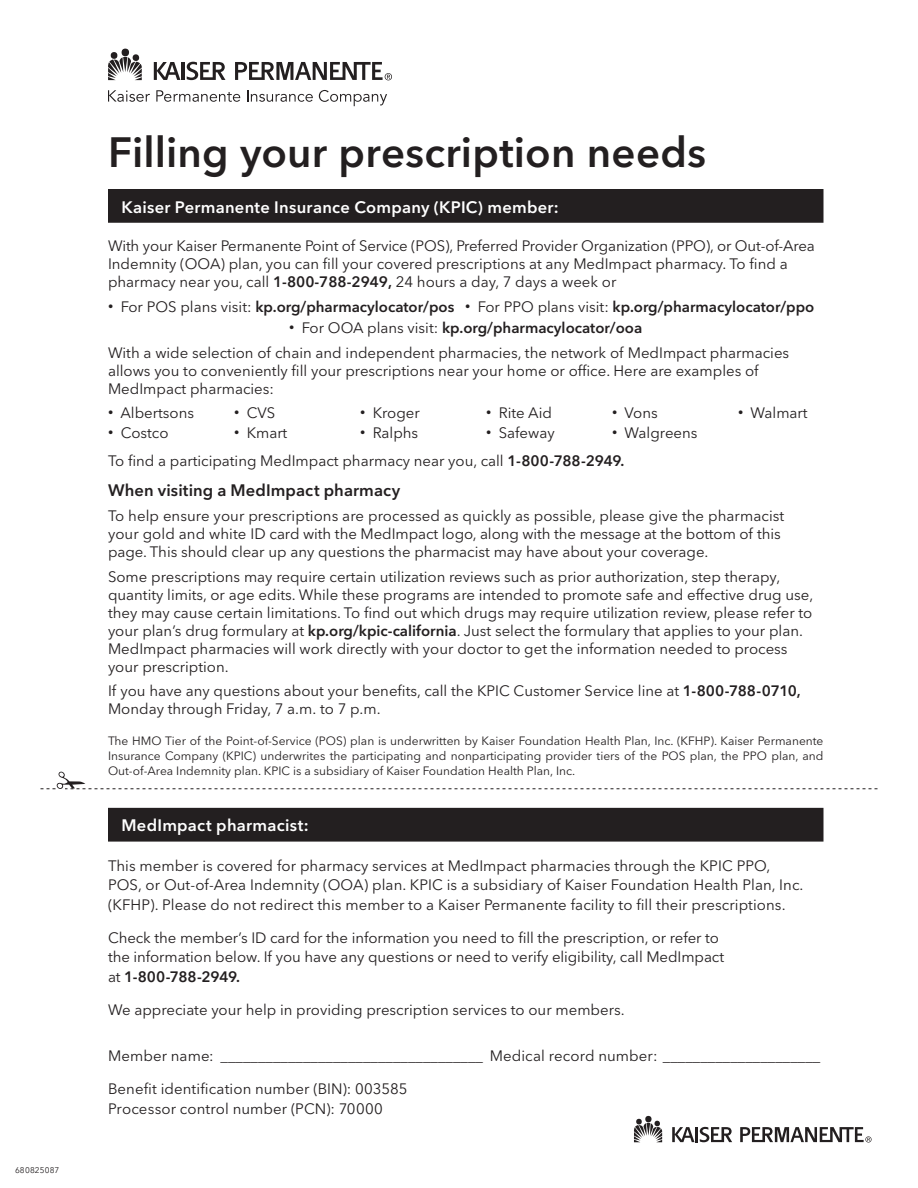
<style>
.page{position:relative;width:918px;height:1188px;background:#fff}
.page>*{position:absolute;margin:0;border:0;box-sizing:border-box;transform-origin:0 0}
.t1{font:600 42px "Avenir Next LT Pro";letter-spacing:.005em;color:#231f20}
.t2{font:600 16.5px "Avenir Next LT Pro";letter-spacing:.015em;color:#fff}
.t3{font:600 16.5px "Avenir Next LT Pro";letter-spacing:.005em;color:#231f20}
.t4{font:15px/18px "Avenir Next LT Pro";color:#231f20}
.t5{font:600 15px "Avenir Next LT Pro";color:#231f20}
.t6{font:12px/15px "Avenir Next LT Pro";color:#231f20;text-align:justify}
.t7{font:8.25px "Avenir Next LT Pro";letter-spacing:.02em;color:#231f20}
.s1{font-weight:600}
.s2{font-weight:400;font-size:10.5px}
.s3{font-weight:400}
.s4{font-size:10.5px}
</style>
<div class="page">
<div style="left:109px;top:190px;width:714px;height:32px;background:#231f20"></div>
<div style="left:108px;top:189px;width:716px;height:34px;border:2px solid #231f20"></div>
<svg style="left:108px;top:90px;width:42px;height:12px"></svg>
<svg style="left:156px;top:90px;width:84px;height:12px"></svg>
<svg style="left:247px;top:90px;width:66px;height:12px"></svg>
<svg style="left:319px;top:90px;width:68px;height:16px"></svg>
<svg style="left:108px;top:52px;width:34px;height:28px"></svg>
<div style="left:121px;top:49px;width:8px;height:7px;background:#231f20;border-radius:50%"></div>
<hr style="left:181px;top:62px;width:3px;height:18px;background:#231f20">
<svg style="left:154px;top:62px;width:26px;height:18px"></svg>
<svg style="left:187px;top:62px;width:38px;height:18px"></svg>
<svg style="left:235px;top:62px;width:157px;height:18px"></svg>
<div style="left:109px;top:809px;width:714px;height:32px;background:#231f20"></div>
<div style="left:108px;top:808px;width:716px;height:34px;border:2px solid #231f20"></div>
<svg style="left:40px;top:772px;width:838px;height:17px"></svg>
<svg style="left:634px;top:1118px;width:28px;height:24px"></svg>
<div style="left:645px;top:1116px;width:7px;height:6px;background:#231f20;border-radius:50%"></div>
<hr style="left:695px;top:1127px;width:3px;height:15px;background:#231f20">
<svg style="left:672px;top:1127px;width:22px;height:15px"></svg>
<svg style="left:700px;top:1127px;width:32px;height:15px"></svg>
<svg style="left:740px;top:1127px;width:132px;height:16px"></svg>
<p class="t7" style="left:15px;top:1165px;width:46px">680825087</p>
<h1 class="t1" style="left:108px;top:127px;width:600px">Filling your prescription needs</h1>
<h2 class="t2" style="left:121px;top:197px;width:439px">Kaiser Permanente Insurance Company (KPIC) member:</h2>
<p class="t4" style="left:108px;top:237px;width:708px">With your Kaiser Permanente Point of Service (POS), Preferred Provider Organization (PPO), or Out-of-Area<br>Indemnity (OOA) plan, you can fill your covered prescriptions at any MedImpact pharmacy. To find a pharmacy near you, call <span class="s1">1-800-788-2949,</span> 24 hours a day, 7 days a week or</p>
<p class="t5" style="left:108px;top:297px;width:348px"><span class="s2">•</span> <span class="s3">For POS plans visit:</span> kp.org/pharmacylocator/pos</p>
<p class="t5" style="left:465px;top:297px;width:351px"><span class="s2">•</span> <span class="s3">For PPO plans visit:</span> kp.org/pharmacylocator/ppo</p>
<p class="t5" style="left:289px;top:318px;width:355px"><span class="s2">•</span> <span class="s3">For OOA plans visit:</span> kp.org/pharmacylocator/ooa</p>
<p class="t4" style="left:108px;top:343px;width:683px">With a wide selection of chain and independent pharmacies, the network of MedImpact pharmacies allows you to conveniently fill your prescriptions near your home or office. Here are examples of<br>MedImpact pharmacies:</p>
<p class="t4" style="left:108px;top:403px;width:88px"><span class="s4">•</span> Albertsons</p>
<p class="t4" style="left:108px;top:424px;width:62px"><span class="s4">•</span> Costco</p>
<p class="t4" style="left:486px;top:403px;width:68px"><span class="s4">•</span> Rite Aid</p>
<p class="t4" style="left:486px;top:424px;width:70px"><span class="s4">•</span> Safeway</p>
<p class="t4" style="left:738px;top:403px;width:71px"><span class="s4">•</span> Walmart</p>
<p class="t4" style="left:234px;top:403px;width:43px"><span class="s4">•</span> CVS</p>
<p class="t4" style="left:234px;top:424px;width:55px"><span class="s4">•</span> Kmart</p>
<p class="t4" style="left:360px;top:403px;width:61px"><span class="s4">•</span> Kroger</p>
<p class="t4" style="left:360px;top:424px;width:60px"><span class="s4">•</span> Ralphs</p>
<p class="t4" style="left:612px;top:403px;width:47px"><span class="s4">•</span> Vons</p>
<p class="t4" style="left:612px;top:424px;width:87px"><span class="s4">•</span> Walgreens</p>
<p class="t4" style="left:108px;top:451px;width:518px">To find a participating MedImpact pharmacy near you, call <span class="s1">1-800-788-2949.</span></p>
<h3 class="t3" style="left:108px;top:480px;width:294px">When visiting a MedImpact pharmacy</h3>
<p class="t4" style="left:108px;top:507px;width:678px">To help ensure your prescriptions are processed as quickly as possible, please give the pharmacist your gold and white ID card with the MedImpact logo, along with the message at the bottom of this page. This should clear up any questions the pharmacist may have about your coverage.</p>
<p class="t4" style="left:108px;top:567px;width:707px">Some prescriptions may require certain utilization reviews such as prior authorization, step therapy, quantity limits, or age edits. While these programs are intended to promote safe and effective drug use, they may cause certain limitations. To find out which drugs may require utilization review, please refer to your plan’s drug formulary at <span class="s1">kp.org/kpic-california</span>. Just select the formulary that applies to your plan.<br>MedImpact pharmacies will work directly with your doctor to get the information needed to process your prescription.</p>
<p class="t4" style="left:108px;top:682px;width:694px">If you have any questions about your benefits, call the KPIC Customer Service line at <span class="s1">1-800-788-0710,<br></span>Monday through Friday, 7 a.m. to 7 p.m.</p>
<p class="t6" style="left:108px;top:733px;width:717px">The HMO Tier of the Point-of-Service (POS) plan is underwritten by Kaiser Foundation Health Plan, Inc. (KFHP). Kaiser Permanente Insurance Company (KPIC) underwrites the participating and nonparticipating provider tiers of the POS plan, the PPO plan, and Out-of-Area Indemnity plan. KPIC is a subsidiary of Kaiser Foundation Health Plan, Inc.</p>
<h2 class="t2" style="left:121px;top:815px;width:189px">MedImpact pharmacist:</h2>
<p class="t4" style="left:108px;top:856px;width:697px;line-height:19.5px">This member is covered for pharmacy services at MedImpact pharmacies through the KPIC PPO,<br>POS, or Out-of-Area Indemnity (OOA) plan. KPIC is a subsidiary of Kaiser Foundation Health Plan, Inc. (KFHP). Please do not redirect this member to a Kaiser Permanente facility to fill their prescriptions.</p>
<p class="t4" style="left:108px;top:928px;width:618px;line-height:19.5px">Check the member’s ID card for the information you need to fill the prescription, or refer to the information below. If you have any questions or need to verify eligibility, call MedImpact at <span class="s1">1-800-788-2949.</span></p>
<p class="t4" style="left:108px;top:1001px;width:518px">We appreciate your help in providing prescription services to our members.</p>
<p class="t4" style="left:108px;top:1047px;width:714px">Member name: ___________________________________ Medical record number: _____________________</p>
<p class="t4" style="left:108px;top:1080px;width:301px">Benefit identification number (BIN): 003585</p>
<p class="t4" style="left:108px;top:1100px;width:276px">Processor control number (PCN): 70000</p>
</div>
